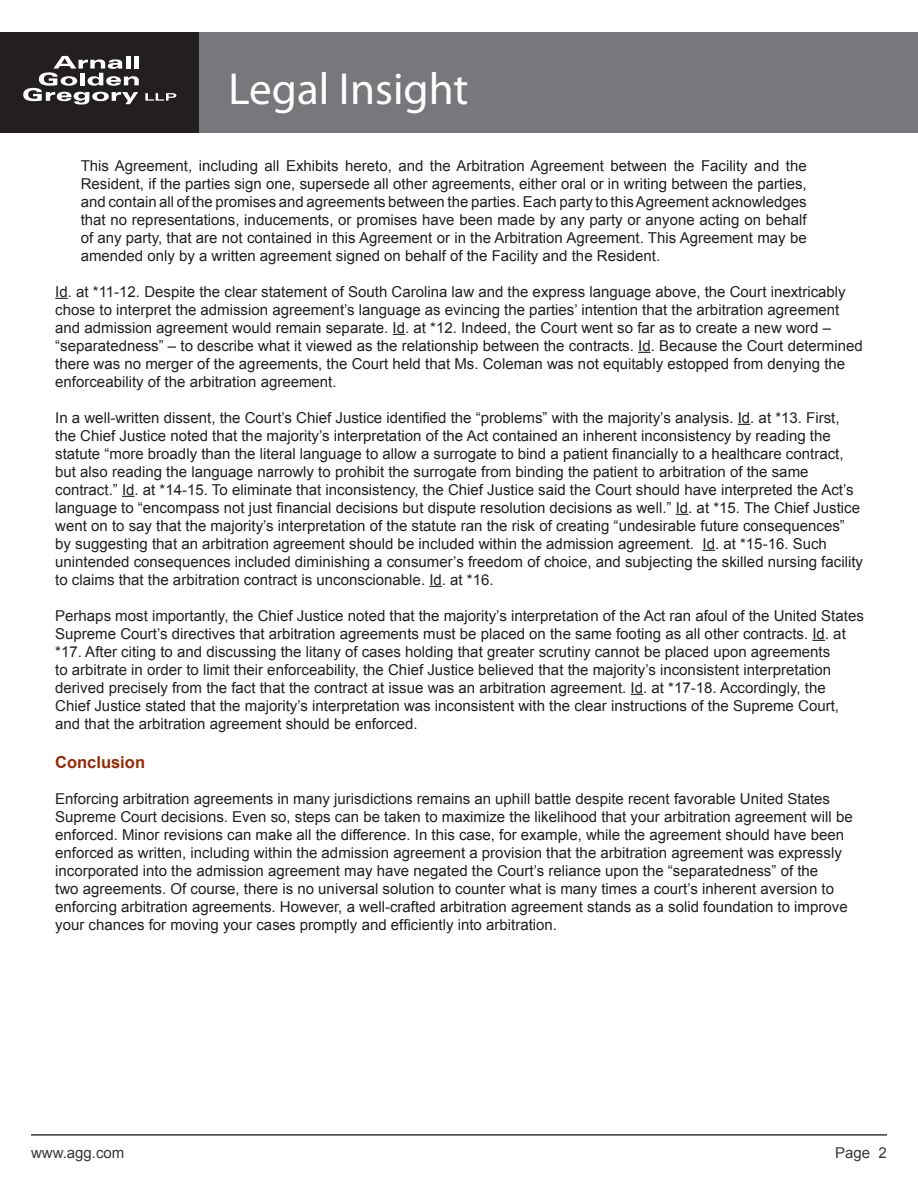
<style>
.page{position:relative;width:918px;height:1188px;background:#fff}
.page>*{position:absolute;margin:0;border:0;box-sizing:border-box;transform-origin:0 0}
.t1{font:45px "Myriad Pro";color:#fff}
.Regular_text{font:700 16.5px "Arial";color:#962a03}
.Regular_text-2{font:15px/18px "Arial";color:#231f20}
.Indented_paragraph{font:15px/18px "Arial";color:#231f20;text-align:justify}
.t2{font:15px "Arial";color:#383839}
</style>
<div class="page">
<div style="left:0;top:32px;width:200px;height:101px;background:#231f20"></div>
<svg style="left:23px;top:56px;width:116px;height:49px"></svg>
<svg style="left:145px;top:93px;width:31px;height:8px"></svg>
<div style="left:200px;top:32px;width:718px;height:101px;background:#76787b"></div>
<hr style="left:31px;top:1134px;width:856px;height:2px;background:#383839">
<svg style="left:55px;top:298px;width:13px;height:1px"></svg>
<svg style="left:393px;top:334px;width:12px;height:1px"></svg>
<svg style="left:638px;top:352px;width:13px;height:1px"></svg>
<svg style="left:738px;top:424px;width:12px;height:1px"></svg>
<svg style="left:122px;top:496px;width:13px;height:1px"></svg>
<svg style="left:676px;top:514px;width:12px;height:1px"></svg>
<svg style="left:703px;top:550px;width:12px;height:1px"></svg>
<svg style="left:429px;top:586px;width:13px;height:1px"></svg>
<svg style="left:812px;top:640px;width:13px;height:1px"></svg>
<svg style="left:631px;top:694px;width:12px;height:1px"></svg>
<h1 class="t1" style="left:229px;top:61px;width:241px">Legal Insight</h1>
<p class="Indented_paragraph" style="left:81px;top:157px;width:727px">This Agreement, including all Exhibits hereto, and the Arbitration Agreement between the Facility and the Resident, if the parties sign one, supersede all other agreements, either oral or in writing between the parties, and contain all of the promises and agreements between the parties. Each party to this Agreement acknowledges that no representations, inducements, or promises have been made by any party or anyone acting on behalf of any party, that are not contained in this Agreement or in the Arbitration Agreement. This Agreement may be amended only by a written agreement signed on behalf of the Facility and the Resident.</p>
<p class="Regular_text-2" style="left:55px;top:283px;width:809px">Id. at *11-12. Despite the clear statement of South Carolina law and the express language above, the Court inextricably chose to interpret the admission agreement’s language as evincing the parties’ intention that the arbitration agreement and admission agreement would remain separate. Id. at *12. Indeed, the Court went so far as to create a new word – “separatedness” – to describe what it viewed as the relationship between the contracts. Id. Because the Court determined there was no merger of the agreements, the Court held that Ms. Coleman was not equitably estopped from denying the enforceability of the arbitration agreement.</p>
<p class="Regular_text-2" style="left:55px;top:409px;width:809px">In a well-written dissent, the Court’s Chief Justice identified the “problems” with the majority’s analysis. Id. at *13. First, the Chief Justice noted that the majority’s interpretation of the Act contained an inherent inconsistency by reading the statute “more broadly than the literal language to allow a surrogate to bind a patient financially to a healthcare contract, but also reading the language narrowly to prohibit the surrogate from binding the patient to arbitration of the same contract.” Id. at *14-15. To eliminate that inconsistency, the Chief Justice said the Court should have interpreted the Act’s language to “encompass not just financial decisions but dispute resolution decisions as well.” Id. at *15. The Chief Justice went on to say that the majority’s interpretation of the statute ran the risk of creating “undesirable future consequences” by suggesting that an arbitration agreement should be included within the admission agreement. Id. at *15-16. Such unintended consequences included diminishing a consumer’s freedom of choice, and subjecting the skilled nursing facility to claims that the arbitration contract is unconscionable. Id. at *16.</p>
<p class="Regular_text-2" style="left:55px;top:607px;width:810px">Perhaps most importantly, the Chief Justice noted that the majority’s interpretation of the Act ran afoul of the United States Supreme Court’s directives that arbitration agreements must be placed on the same footing as all other contracts. Id. at *17. After citing to and discussing the litany of cases holding that greater scrutiny cannot be placed upon agreements<br>to arbitrate in order to limit their enforceability, the Chief Justice believed that the majority’s inconsistent interpretation derived precisely from the fact that the contract at issue was an arbitration agreement. Id. at *17-18. Accordingly, the Chief Justice stated that the majority’s interpretation was inconsistent with the clear instructions of the Supreme Court, and that the arbitration agreement should be enforced.</p>
<p class="Regular_text" style="left:55px;top:752px;width:91px">Conclusion</p>
<p class="Regular_text-2" style="left:55px;top:790px;width:799px">Enforcing arbitration agreements in many jurisdictions remains an uphill battle despite recent favorable United States Supreme Court decisions. Even so, steps can be taken to maximize the likelihood that your arbitration agreement will be enforced. Minor revisions can make all the difference. In this case, for example, while the agreement should have been enforced as written, including within the admission agreement a provision that the arbitration agreement was expressly incorporated into the admission agreement may have negated the Court’s reliance upon the “separatedness” of the<br>two agreements. Of course, there is no universal solution to counter what is many times a court’s inherent aversion to enforcing arbitration agreements. However, a well-crafted arbitration agreement stands as a solid foundation to improve your chances for moving your cases promptly and efficiently into arbitration.</p>
<p class="t2" style="left:31px;top:1142px;width:95px">www.agg.com</p>
<p class="t2" style="left:835px;top:1142px;width:53px">Page 2</p>
</div>
